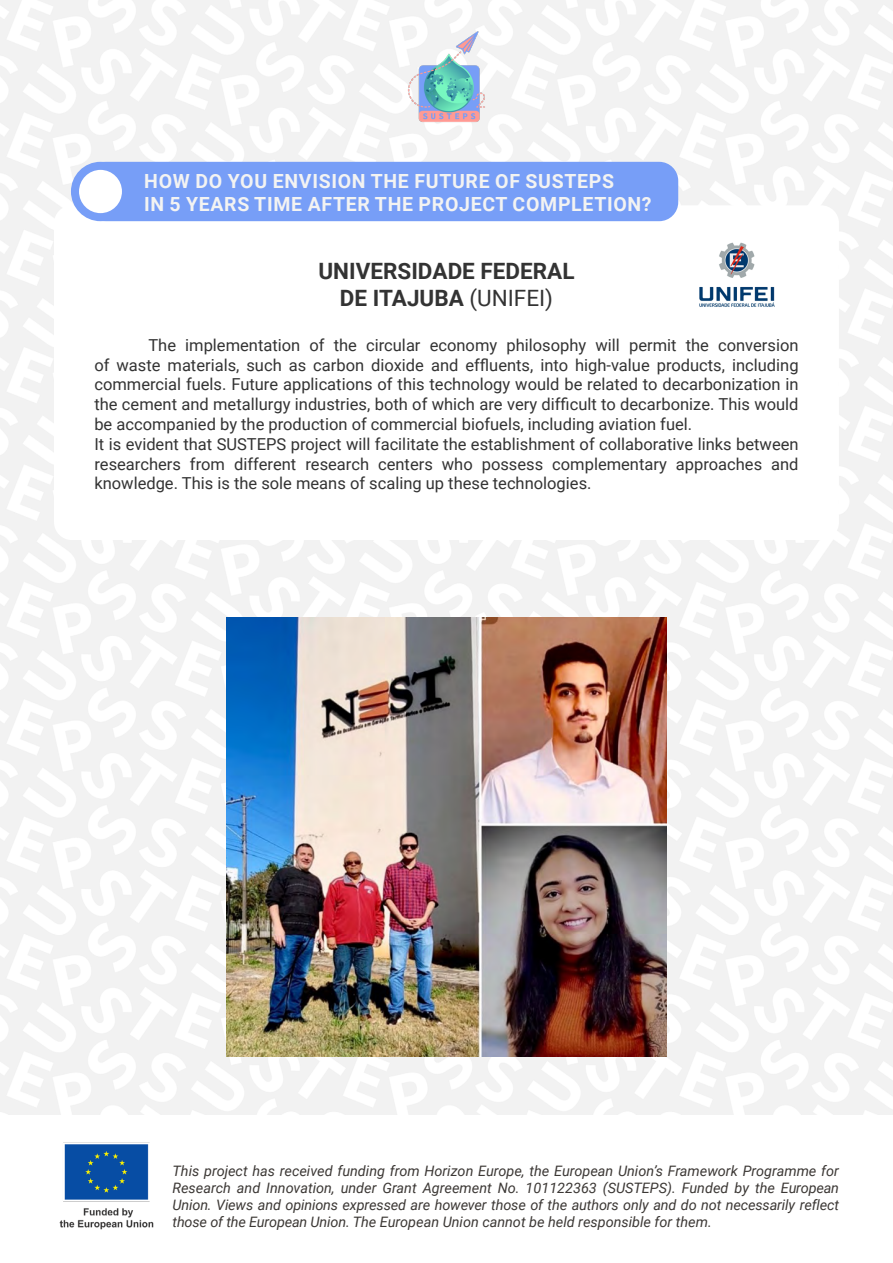
<style>
.page{position:relative;width:893px;height:1263px;background:#fff}
.page>*{position:absolute;margin:0;border:0;box-sizing:border-box;transform-origin:0 0}
.t1{font:700 22.5px/27px "Roboto";color:#333;text-align:center}
.t2{font:700 19.5px/23.4px "Roboto";letter-spacing:.035em;color:#f3f3f2}
.t3{font:16.5px/19.8px "Roboto";color:#333}
.t4{font:italic 14.4px/17.2px "Roboto";color:#3c3835;text-align:justify}
.s1{font-weight:400}
</style>
<div class="page">
<img style="left:0;top:0;width:893px;height:1114px">
<div style="left:54px;top:205px;width:785px;height:335px;background:#fff;border-radius:18px"></div>
<div style="left:87px;top:162px;width:591px;height:59px;background:#779ef7;border-radius:19px"></div>
<svg style="left:75px;top:166px;width:51px;height:51px;fill:#fff"></svg>
<div style="left:71px;top:162px;width:59px;height:59px;border:8px solid #779ef7;border-radius:50%"></div>
<img style="left:59px;top:1142px;width:95px;height:88px">
<img style="left:407px;top:30px;width:79px;height:93px">
<img style="left:699px;top:242px;width:76px;height:65px">
<img style="left:227px;top:617px;width:439px;height:439px">
<p class="t2" style="left:144px;top:168px;width:509px">HOW DO YOU ENVISION THE FUTURE OF SUSTEPS<br>IN 5 YEARS TIME AFTER THE PROJECT COMPLETION?</p>
<h1 class="t1" style="left:318px;top:257px;width:258px">UNIVERSIDADE FEDERAL<br>DE ITAJUBA <span class="s1">(UNIFEI)</span></h1>
<p class="t3" style="left:94px;top:334px;width:706px;text-indent:54px">The implementation of the circular economy philosophy will permit the conversion of waste materials, such as carbon dioxide and effluents, into high-value products, including commercial fuels. Future applications of this technology would be related to decarbonization in the cement and metallurgy industries, both of which are very difficult to decarbonize. This would be accompanied by the production of commercial biofuels, including aviation fuel.<br>It is evident that SUSTEPS project will facilitate the establishment of collaborative links between researchers from different research centers who possess complementary approaches and knowledge. This is the sole means of scaling up these technologies.</p>
<p class="t4" style="left:172px;top:1161px;width:668px">This project has received funding from Horizon Europe, the European Union’s Framework Programme for Research and Innovation, under Grant Agreement No. 101122363 (SUSTEPS). Funded by the European Union. Views and opinions expressed are however those of the authors only and do not necessarily reflect those of the European Union. The European Union cannot be held responsible for them.</p>
</div>
